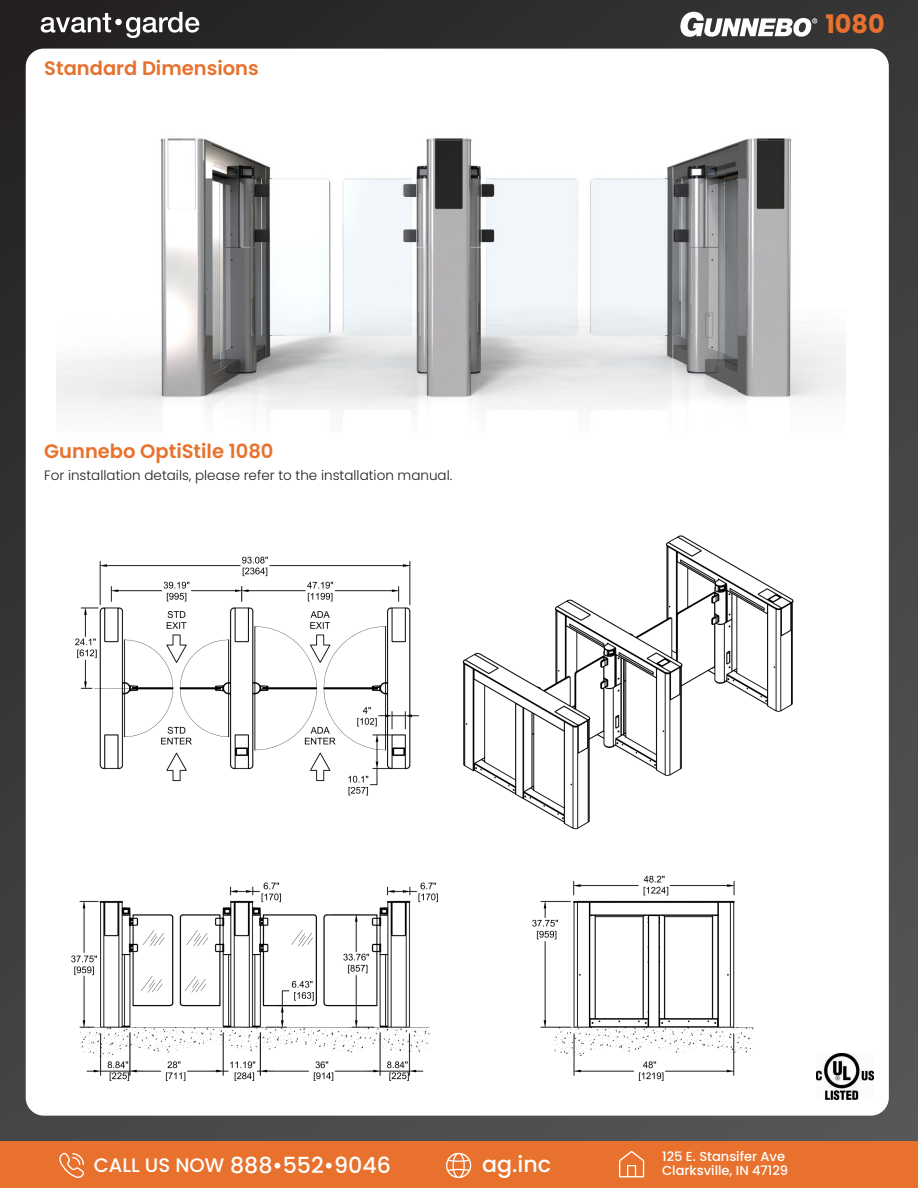
<style>
.page{position:relative;width:918px;height:1188px;background:#fff}
.page>*{position:absolute;margin:0;border:0;box-sizing:border-box;transform-origin:0 0}
.t1{font:700 25.5px "Poppins";color:#e7712d}
.t2{font:500 22.2px "Poppins";color:#fff}
.t3{font:600 19.5px "Poppins";color:#e7712d}
.t4{font:300 13.5px "Poppins";color:#231f20}
.t5{font:500 13.05px "Poppins";color:#fff}
.s1{font-size:19.5px}
</style>
<div class="page">
<div style="left:0;top:0;width:918px;height:1188px;background:linear-gradient(to bottom,#2e2c2d,#505152)"></div>
<svg style="left:41px;top:13px;width:70px;height:20px"></svg>
<svg style="left:126px;top:12px;width:73px;height:26px"></svg>
<div style="left:115px;top:19px;width:7px;height:6px;background:#fff;border-radius:50%"></div>
<div style="left:26px;top:49px;width:863px;height:1067px;background:#fff;border-radius:18px"></div>
<div style="left:0;top:1142px;width:918px;height:46px;background:#e7712d"></div>
<svg style="left:59px;top:1153px;width:25px;height:25px"></svg>
<svg style="left:446px;top:1153px;width:25px;height:25px"></svg>
<svg style="left:619px;top:1151px;width:25px;height:26px"></svg>
<svg style="left:680px;top:12px;width:137px;height:25px"></svg>
<img style="left:57px;top:138px;width:789px;height:277px">
<img style="left:71px;top:535px;width:723px;height:546px">
<img style="left:816px;top:1053px;width:57px;height:46px">
<p class="t3" style="left:44px;top:57px;width:216px">Standard Dimensions</p>
<p class="t3" style="left:44px;top:440px;width:231px">Gunnebo OptiStile 1080</p>
<p class="t4" style="left:44px;top:467px;width:410px">For installation details, please refer to the installation manual.</p>
<p class="t1" style="left:825px;top:10px;width:61px">1080</p>
<p class="t2" style="left:94px;top:1152px;width:299px"><span class="s1">CALL US NOW</span> 888•552•9046</p>
<p class="t2" style="left:482px;top:1151px;width:70px">ag.inc</p>
<p class="t5" style="left:662px;top:1149px;width:125px">125 E. Stansifer Ave</p>
<p class="t5" style="left:662px;top:1163px;width:128px">Clarksville, IN 47129</p>
</div>
